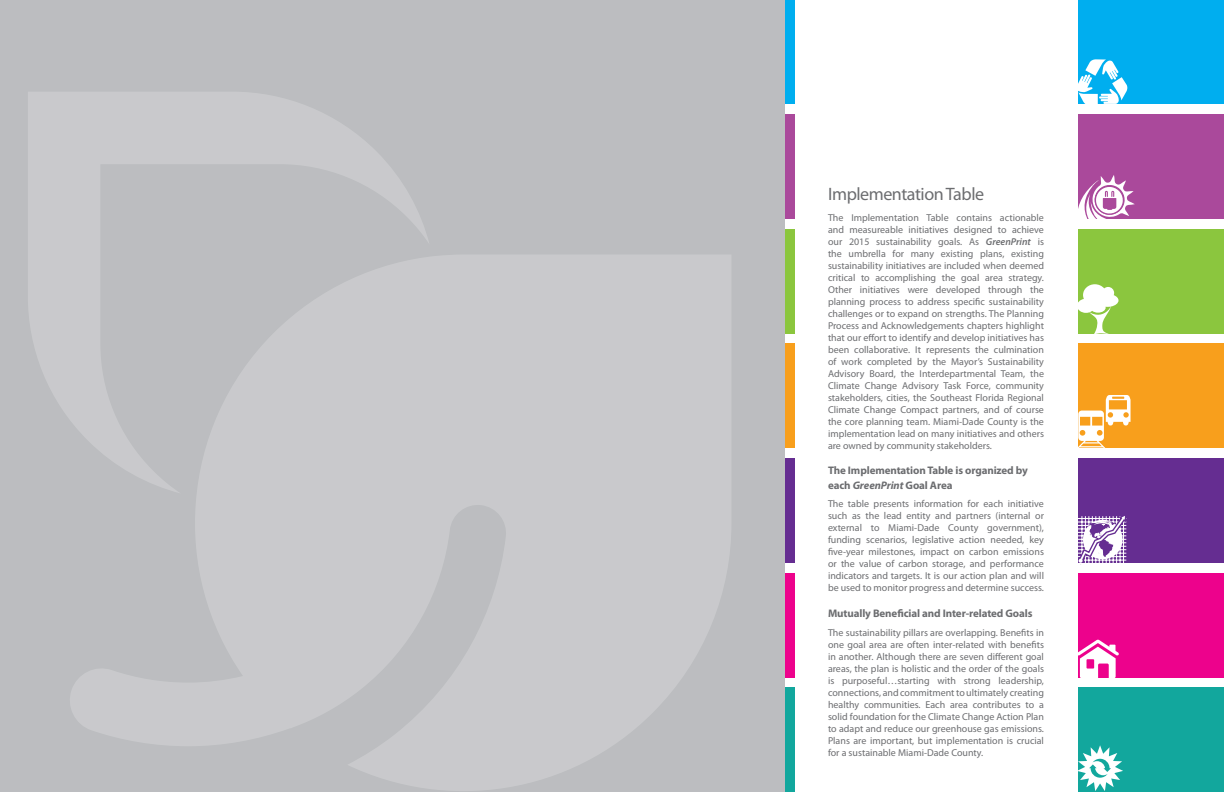
<style>
.page{position:relative;width:1224px;height:792px;background:#fff}
.page>*{position:absolute;margin:0;border:0;box-sizing:border-box;transform-origin:0 0}
.t1{font:18px "Myriad Pro";letter-spacing:-.025em;color:#6c6d70}
.Generic_Subheadlines{font:700 11px/14.4px "Myriad Pro";letter-spacing:-.01em;color:#6c6d70}
.Text{font:10px/12px "Myriad Pro";color:#6c6d70;text-align:justify}
.s1{font-weight:600;font-style:italic}
.s2{font-style:italic}
</style>
<div class="page">
<div style="left:0;top:0;width:785px;height:792px;background:#bcbdc0"></div>
<svg style="left:28px;top:92px;width:400px;height:322px;fill:#c9c9cc"></svg>
<svg style="left:66px;top:254px;width:665px;height:537px;fill:#c9c9cc"></svg>
<div style="left:1078px;top:0;width:146px;height:103px;background:#00aeef"></div>
<div style="left:1078px;top:115px;width:146px;height:104px;background:#aa499b"></div>
<div style="left:1078px;top:229px;width:146px;height:104px;background:#8bc63e"></div>
<div style="left:1078px;top:344px;width:146px;height:104px;background:#f89f1c"></div>
<div style="left:1078px;top:459px;width:146px;height:104px;background:#652d91"></div>
<div style="left:1078px;top:573px;width:146px;height:104px;background:#ed028c"></div>
<div style="left:1078px;top:688px;width:146px;height:104px;background:#12a79d"></div>
<div style="left:785px;top:0;width:10px;height:103px;background:#00aeef"></div>
<div style="left:785px;top:115px;width:10px;height:104px;background:#aa499b"></div>
<div style="left:785px;top:229px;width:10px;height:104px;background:#8bc63e"></div>
<div style="left:785px;top:344px;width:10px;height:104px;background:#f89f1c"></div>
<div style="left:785px;top:459px;width:10px;height:104px;background:#652d91"></div>
<div style="left:785px;top:573px;width:10px;height:104px;background:#ed028c"></div>
<div style="left:785px;top:688px;width:10px;height:104px;background:#12a79d"></div>
<svg style="left:1078px;top:59px;width:50px;height:45px"></svg>
<svg style="left:1078px;top:175px;width:57px;height:44px"></svg>
<svg style="left:1078px;top:284px;width:41px;height:50px"></svg>
<svg style="left:1078px;top:395px;width:53px;height:53px"></svg>
<svg style="left:1078px;top:516px;width:49px;height:47px"></svg>
<svg style="left:1078px;top:640px;width:41px;height:38px"></svg>
<svg style="left:1078px;top:745px;width:45px;height:46px"></svg>
<p class="t1" style="left:828px;top:183px;width:158px">Implementation Table</p>
<p class="Text" style="left:828px;top:212px;width:218px">The Implementation Table contains actionable and measureable initiatives designed to achieve our 2015 sustainability goals. As <span class="s1">GreenPrint</span> is the umbrella for many existing plans, existing sustainability initiatives are included when deemed critical to accomplishing the goal area strategy.<br>Other initiatives were developed through the planning process to address specific sustainability challenges or to expand on strengths. The Planning Process and Acknowledgements chapters highlight that our effort to identify and develop initiatives has been collaborative. It represents the culmination of work completed by the Mayor’s Sustainability Advisory Board, the Interdepartmental Team, the Climate Change Advisory Task Force, community stakeholders, cities, the Southeast Florida Regional Climate Change Compact partners, and of course the core planning team. Miami-Dade County is the implementation lead on many initiatives and others are owned by community stakeholders.</p>
<p class="Generic_Subheadlines" style="left:828px;top:463px;width:201px">The Implementation Table is organized by each <span class="s2">GreenPrint</span> Goal Area</p>
<p class="Text" style="left:828px;top:498px;width:218px">The table presents information for each initiative such as the lead entity and partners (internal or external to Miami-Dade County government), funding scenarios, legislative action needed, key five-year milestones, impact on carbon emissions or the value of carbon storage, and performance indicators and targets. It is our action plan and will be used to monitor progress and determine success.</p>
<p class="Generic_Subheadlines" style="left:828px;top:606px;width:206px">Mutually Beneficial and Inter-related Goals</p>
<p class="Text" style="left:828px;top:626px;width:218px">The sustainability pillars are overlapping. Benefits in one goal area are often inter-related with benefits in another. Although there are seven different goal areas, the plan is holistic and the order of the goals is purposeful…starting with strong leadership, connections, and commitment to ultimately creating healthy communities. Each area contributes to a solid foundation for the Climate Change Action Plan to adapt and reduce our greenhouse gas emissions.<br>Plans are important, but implementation is crucial for a sustainable Miami-Dade County.</p>
</div>
